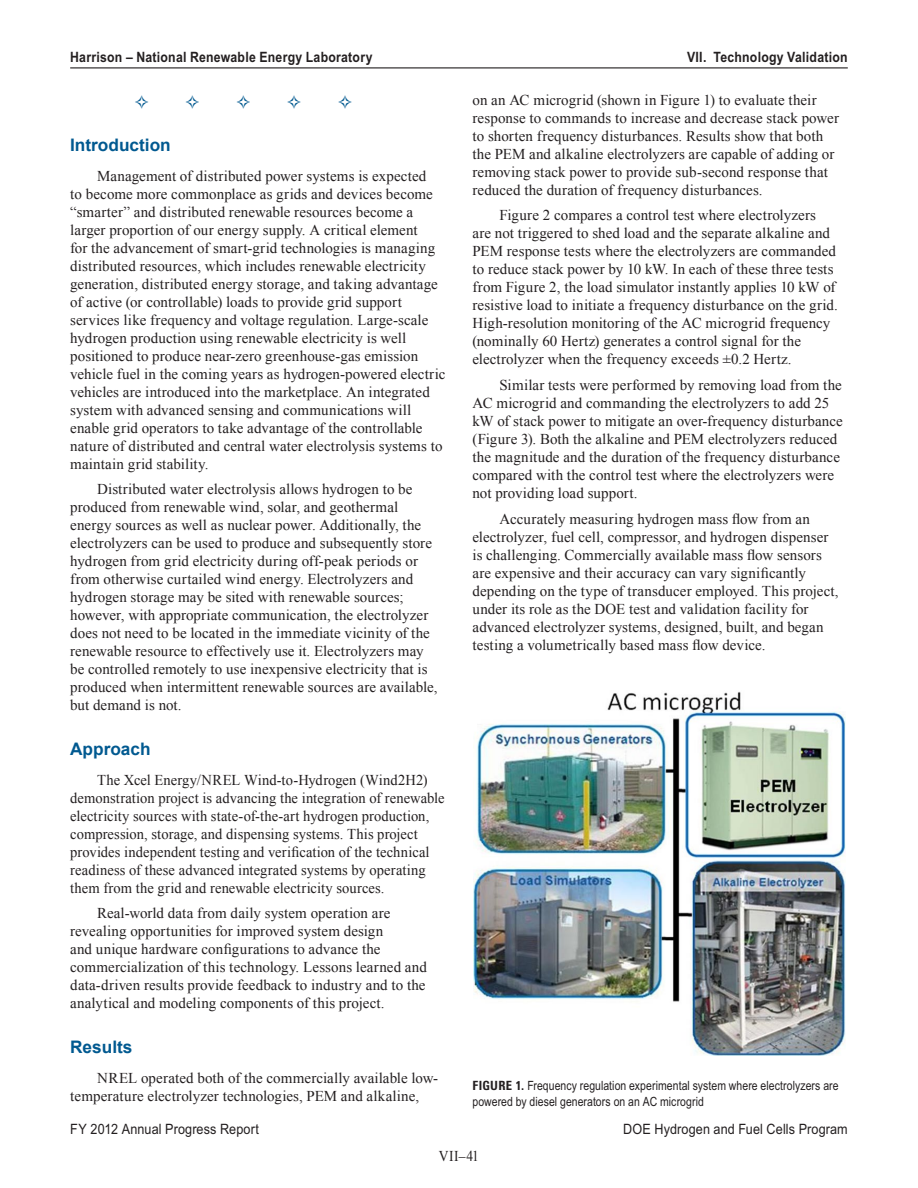
<style>
.page{position:relative;width:918px;height:1188px;background:#fff}
.page>*{position:absolute;margin:0;border:0;box-sizing:border-box;transform-origin:0 0}
._1_RptObjHead{font:700 17.25px "Arial";color:#005990}
._1_Body_text{font:15px/18px "Times New Roman";letter-spacing:.005em;color:#231f20}
._1_Body_text-2{font:15px "Times New Roman";letter-spacing:.005em;color:#231f20;scale:.9 1}
.t1{font:14.25px "Arial Narrow MT Pro";letter-spacing:.01em;color:#231f20;scale:1.08 1}
._11_Header_L{font:700 14.25px "Arial Narrow MT Pro";letter-spacing:.015em;color:#231f20;scale:1.05 1}
._11_Header_R{font:700 14.25px "Arial Narrow MT Pro";letter-spacing:.015em;color:#231f20;scale:1.05 1}
._1_FigureTitle{font:12.75px/15.8px "Arial Narrow MT Pro";letter-spacing:.01em;color:#231f20}
.s1{font-family:"Zurich BT";font-weight:700;font-stretch:condensed}
</style>
<div class="page">
<hr style="left:70px;top:67px;width:778px;height:1px;background:#231f20">
<img style="left:474px;top:691px;width:372px;height:365px">
<p class="_11_Header_L" style="left:70px;top:49px;width:290px">Harrison – National Renewable Energy Laboratory</p>
<p class="_11_Header_R" style="left:687px;top:48px;width:155px">VII. Technology Validation</p>
<p class="_1_RptObjHead" style="left:70px;top:134px;width:102px">Introduction</p>
<p class="_1_Body_text" style="left:70px;top:167px;width:377px;text-indent:27px">Management of distributed power systems is expected<br>to become more commonplace as grids and devices become “smarter” and distributed renewable resources become a larger proportion of our energy supply. A critical element<br>for the advancement of smart-grid technologies is managing distributed resources, which includes renewable electricity generation, distributed energy storage, and taking advantage of active (or controllable) loads to provide grid support services like frequency and voltage regulation. Large-scale hydrogen production using renewable electricity is well positioned to produce near-zero greenhouse-gas emission vehicle fuel in the coming years as hydrogen-powered electric vehicles are introduced into the marketplace. An integrated system with advanced sensing and communications will enable grid operators to take advantage of the controllable nature of distributed and central water electrolysis systems to maintain grid stability.</p>
<p class="_1_Body_text" style="left:70px;top:480px;width:369px;text-indent:27px">Distributed water electrolysis allows hydrogen to be produced from renewable wind, solar, and geothermal energy sources as well as nuclear power. Additionally, the electrolyzers can be used to produce and subsequently store hydrogen from grid electricity during off-peak periods or from otherwise curtailed wind energy. Electrolyzers and hydrogen storage may be sited with renewable sources; however, with appropriate communication, the electrolyzer does not need to be located in the immediate vicinity of the renewable resource to effectively use it. Electrolyzers may be controlled remotely to use inexpensive electricity that is produced when intermittent renewable sources are available, but demand is not.</p>
<p class="_1_RptObjHead" style="left:70px;top:737px;width:82px">Approach</p>
<p class="_1_Body_text" style="left:70px;top:771px;width:376px;text-indent:27px">The Xcel Energy/NREL Wind-to-Hydrogen (Wind2H2) demonstration project is advancing the integration of renewable electricity sources with state-of-the-art hydrogen production, compression, storage, and dispensing systems. This project provides independent testing and verification of the technical readiness of these advanced integrated systems by operating them from the grid and renewable electricity sources.</p>
<p class="_1_Body_text" style="left:70px;top:904px;width:358px;text-indent:27px">Real-world data from daily system operation are revealing opportunities for improved system design<br>and unique hardware configurations to advance the commercialization of this technology. Lessons learned and data-driven results provide feedback to industry and to the analytical and modeling components of this project.</p>
<p class="_1_RptObjHead" style="left:70px;top:1035px;width:64px">Results</p>
<p class="_1_Body_text" style="left:70px;top:1068px;width:370px;text-indent:27px">NREL operated both of the commercially available low&shy;temperature electrolyzer technologies, PEM and alkaline,</p>
<p class="_1_Body_text" style="left:472px;top:91px;width:368px">on an AC microgrid (shown in Figure 1) to evaluate their response to commands to increase and decrease stack power to shorten frequency disturbances. Results show that both the PEM and alkaline electrolyzers are capable of adding or removing stack power to provide sub-second response that reduced the duration of frequency disturbances.</p>
<p class="_1_Body_text" style="left:472px;top:206px;width:367px;text-indent:27px">Figure 2 compares a control test where electrolyzers are not triggered to shed load and the separate alkaline and PEM response tests where the electrolyzers are commanded to reduce stack power by 10 kW. In each of these three tests from Figure 2, the load simulator instantly applies 10 kW of resistive load to initiate a frequency disturbance on the grid.<br>High-resolution monitoring of the AC microgrid frequency (nominally 60 Hertz) generates a control signal for the electrolyzer when the frequency exceeds ±0.2 Hertz.</p>
<p class="_1_Body_text" style="left:472px;top:376px;width:372px;text-indent:27px">Similar tests were performed by removing load from the AC microgrid and commanding the electrolyzers to add 25 kW of stack power to mitigate an over-frequency disturbance (Figure 3). Both the alkaline and PEM electrolyzers reduced the magnitude and the duration of the frequency disturbance compared with the control test where the electrolyzers were not providing load support.</p>
<p class="_1_Body_text" style="left:472px;top:509px;width:368px;text-indent:27px">Accurately measuring hydrogen mass flow from an electrolyzer, fuel cell, compressor, and hydrogen dispenser is challenging. Commercially available mass flow sensors are expensive and their accuracy can vary significantly depending on the type of transducer employed. This project, under its role as the DOE test and validation facility for advanced electrolyzer systems, designed, built, and began testing a volumetrically based mass flow device.</p>
<p class="_1_FigureTitle" style="left:472px;top:1078px;width:368px"><span class="s1">FIGURE 1.</span> Frequency regulation experimental system where electrolyzers are powered by diesel generators on an AC microgrid</p>
<p class="t1" style="left:70px;top:1120px;width:176px">FY 2012 Annual Progress Report</p>
<p class="t1" style="left:623px;top:1121px;width:210px">DOE Hydrogen and Fuel Cells Program</p>
<p class="_1_Body_text-2" style="left:439px;top:1146px;width:46px">VII–41</p>
</div>
